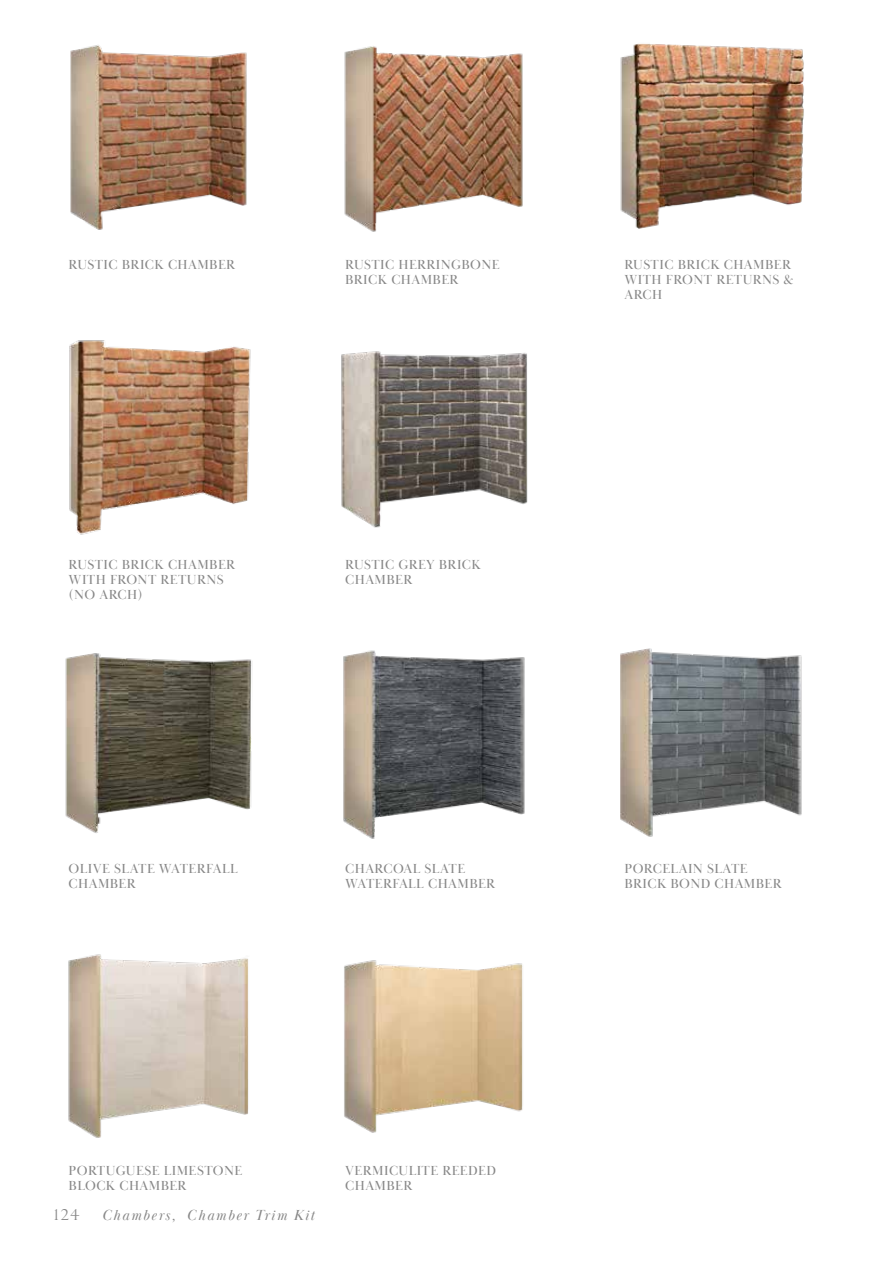
<style>
.page{position:relative;width:893px;height:1263px;background:#fff}
.page>*{position:absolute;margin:0;border:0;box-sizing:border-box;transform-origin:0 0}
.t1{font:italic 15px "Baskerville Display PT";letter-spacing:.105em;color:#878787}
.t2{font:300 15px "Perpetua Titling";color:#878787}
.t3{font:13.5px/15px "Baskerville Display PT";letter-spacing:.03em;color:#878787}
</style>
<div class="page">
<img style="left:620px;top:43px;width:184px;height:186px">
<img style="left:71px;top:45px;width:176px;height:185px">
<img style="left:68px;top:954px;width:181px;height:184px">
<img style="left:344px;top:46px;width:179px;height:186px">
<img style="left:69px;top:340px;width:182px;height:195px">
<img style="left:344px;top:960px;width:179px;height:173px">
<img style="left:341px;top:351px;width:187px;height:177px">
<img style="left:65px;top:653px;width:188px;height:180px">
<img style="left:343px;top:650px;width:182px;height:189px">
<img style="left:620px;top:649px;width:181px;height:188px">
<p class="t3" style="left:69px;top:257px;width:168px">RUSTIC BRICK CHAMBER</p>
<p class="t3" style="left:69px;top:558px;width:168px">RUSTIC BRICK CHAMBER<br>WITH FRONT RETURNS (NO ARCH)</p>
<p class="t3" style="left:345px;top:257px;width:156px">RUSTIC HERRINGBONE<br>BRICK CHAMBER</p>
<p class="t3" style="left:345px;top:557px;width:137px">RUSTIC GREY BRICK<br>CHAMBER</p>
<p class="t3" style="left:69px;top:861px;width:171px">OLIVE SLATE WATERFALL<br>CHAMBER</p>
<p class="t3" style="left:345px;top:861px;width:151px">CHARCOAL SLATE<br>WATERFALL CHAMBER</p>
<p class="t3" style="left:69px;top:1164px;width:175px">PORTUGUESE LIMESTONE<br>BLOCK CHAMBER</p>
<p class="t2" style="left:54px;top:1205px;width:27px">124</p>
<p class="t1" style="left:102px;top:1206px;width:214px">Chambers, Chamber Trim Kit</p>
<p class="t3" style="left:345px;top:1164px;width:152px">VERMICULITE REEDED<br>CHAMBER</p>
<p class="t3" style="left:624px;top:257px;width:170px">RUSTIC BRICK CHAMBER<br>WITH FRONT RETURNS &amp;<br>ARCH</p>
<p class="t3" style="left:624px;top:861px;width:159px">PORCELAIN SLATE<br>BRICK BOND CHAMBER</p>
</div>
